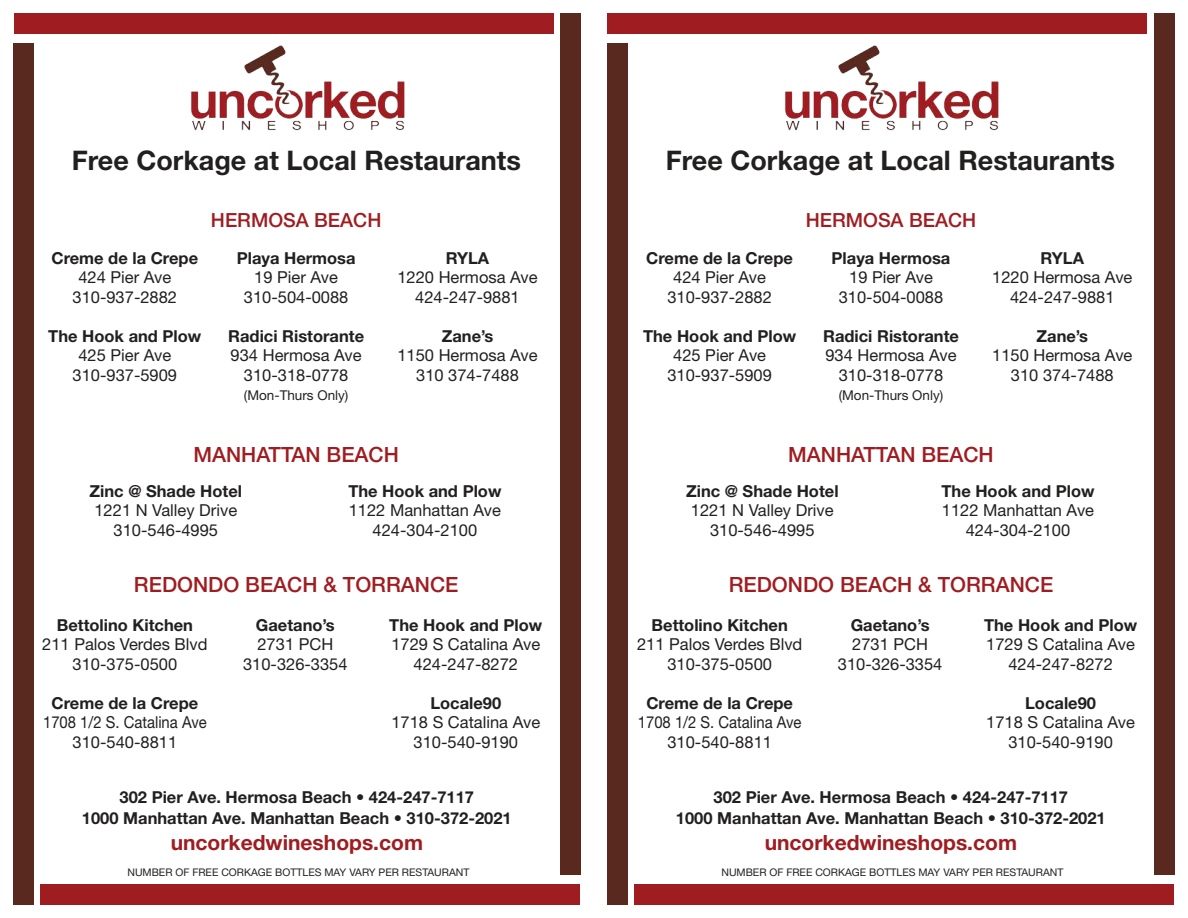
<style>
.page{position:relative;width:1188px;height:918px;background:#fff}
.page>*{position:absolute;margin:0;border:0;box-sizing:border-box;transform-origin:0 0}
.t1{font:700 27px "Helvetica Neue";color:#221f1f}
.t2{font:500 21px "Helvetica Neue";color:#9f1d21}
.t3{font:700 21px "Helvetica Neue";color:#9f1d21}
.t4{font:500 19.5px "Helvetica Neue";color:#9f1d21}
.t5{font:16.5px/19.5px "Helvetica Neue";color:#221f1f;text-align:center}
.t6{font:700 16.5px/21px "Helvetica Neue";color:#221f1f;text-align:center}
.t7{font:16.5px/19.5px "Helvetica Neue";color:#221f1f;text-align:center;scale:.9 1}
.t8{font:13.5px "Helvetica Neue";color:#221f1f}
.t9{font:10.5px "Helvetica Neue";color:#221f1f}
</style>
<div class="page">
<img style="left:191px;top:46px;width:214px;height:85px">
<img style="left:785px;top:46px;width:214px;height:85px">
<div style="left:14px;top:13px;width:540px;height:21px;background:#9f1d21"></div>
<div style="left:608px;top:13px;width:540px;height:21px;background:#9f1d21"></div>
<div style="left:41px;top:884px;width:540px;height:20px;background:#9f1d21"></div>
<div style="left:635px;top:884px;width:540px;height:20px;background:#9f1d21"></div>
<div style="left:14px;top:43px;width:20px;height:861px;background:#59281f"></div>
<div style="left:608px;top:43px;width:20px;height:861px;background:#59281f"></div>
<div style="left:560px;top:13px;width:21px;height:862px;background:#59281f"></div>
<div style="left:1154px;top:13px;width:21px;height:862px;background:#59281f"></div>
<h1 class="t1" style="left:72px;top:150px;width:451px">Free Corkage at Local Restaurants</h1>
<h1 class="t1" style="left:666px;top:150px;width:451px">Free Corkage at Local Restaurants</h1>
<p class="t4" style="left:806px;top:209px;width:172px">HERMOSA BEACH</p>
<p class="t4" style="left:211px;top:209px;width:172px">HERMOSA BEACH</p>
<p class="t6" style="left:51px;top:249px;width:148px">Creme de la Crepe</p>
<p class="t5" style="left:73px;top:269px;width:106px">424 Pier Ave<br>310-937-2882</p>
<p class="t6" style="left:48px;top:327px;width:155px">The Hook and Plow</p>
<p class="t5" style="left:73px;top:347px;width:106px">425 Pier Ave<br>310-937-5909</p>
<p class="t6" style="left:237px;top:249px;width:120px">Playa Hermosa</p>
<p class="t5" style="left:244px;top:269px;width:106px">19 Pier Ave<br>310-504-0088</p>
<p class="t6" style="left:228px;top:327px;width:137px">Radici Ristorante</p>
<p class="t5" style="left:231px;top:347px;width:133px">934 Hermosa Ave<br>310-318-0778</p>
<p class="t8" style="left:244px;top:390px;width:106px">(Mon-Thurs Only)</p>
<p class="t6" style="left:446px;top:249px;width:45px">RYLA</p>
<p class="t5" style="left:397px;top:269px;width:142px">1220 Hermosa Ave<br>424-247-9881</p>
<p class="t6" style="left:442px;top:327px;width:53px">Zane’s</p>
<p class="t5" style="left:397px;top:347px;width:142px">1150 Hermosa Ave<br>310 374-7488</p>
<p class="t2" style="left:193px;top:443px;width:207px">MANHATTAN BEACH</p>
<p class="t6" style="left:90px;top:482px;width:154px">Zinc @ Shade Hotel</p>
<p class="t5" style="left:94px;top:502px;width:144px">1221 N Valley Drive<br>310-546-4995</p>
<p class="t6" style="left:348px;top:482px;width:155px">The Hook and Plow</p>
<p class="t5" style="left:349px;top:502px;width:154px">1122 Manhattan Ave<br>424-304-2100</p>
<p class="t2" style="left:134px;top:573px;width:326px">REDONDO BEACH &amp; TORRANCE</p>
<p class="t6" style="left:57px;top:616px;width:138px">Bettolino Kitchen</p>
<p class="t5" style="left:42px;top:636px;width:167px">211 Palos Verdes Blvd<br>310-375-0500</p>
<p class="t6" style="left:52px;top:694px;width:148px">Creme de la Crepe</p>
<p class="t7" style="left:43px;top:714px;width:183px">1708 1/2 S. Catalina Ave<br>310-540-8811</p>
<p class="t6" style="left:256px;top:616px;width:80px">Gaetano’s</p>
<p class="t5" style="left:243px;top:636px;width:106px">2731 PCH<br>310-326-3354</p>
<p class="t6" style="left:389px;top:616px;width:155px">The Hook and Plow</p>
<p class="t5" style="left:391px;top:636px;width:150px">1729 S Catalina Ave<br>424-247-8272</p>
<p class="t6" style="left:430px;top:694px;width:72px">Locale90</p>
<p class="t5" style="left:391px;top:714px;width:150px">1718 S Catalina Ave<br>310-540-9190</p>
<p class="t6" style="left:82px;top:788px;width:431px">302 Pier Ave. Hermosa Beach • 424-247-7117<br>1000 Manhattan Ave. Manhattan Beach • 310-372-2021</p>
<p class="t3" style="left:171px;top:835px;width:254px">uncorkedwineshops.com</p>
<p class="t6" style="left:646px;top:249px;width:148px">Creme de la Crepe</p>
<p class="t5" style="left:667px;top:269px;width:106px">424 Pier Ave<br>310-937-2882</p>
<p class="t6" style="left:643px;top:327px;width:155px">The Hook and Plow</p>
<p class="t5" style="left:667px;top:347px;width:106px">425 Pier Ave<br>310-937-5909</p>
<p class="t6" style="left:832px;top:249px;width:120px">Playa Hermosa</p>
<p class="t5" style="left:839px;top:269px;width:106px">19 Pier Ave<br>310-504-0088</p>
<p class="t6" style="left:823px;top:327px;width:137px">Radici Ristorante</p>
<p class="t5" style="left:825px;top:347px;width:133px">934 Hermosa Ave<br>310-318-0778</p>
<p class="t8" style="left:839px;top:390px;width:106px">(Mon-Thurs Only)</p>
<p class="t6" style="left:1041px;top:249px;width:45px">RYLA</p>
<p class="t5" style="left:992px;top:269px;width:142px">1220 Hermosa Ave<br>424-247-9881</p>
<p class="t6" style="left:1037px;top:327px;width:53px">Zane’s</p>
<p class="t5" style="left:992px;top:347px;width:142px">1150 Hermosa Ave<br>310 374-7488</p>
<p class="t2" style="left:788px;top:443px;width:207px">MANHATTAN BEACH</p>
<p class="t6" style="left:686px;top:482px;width:154px">Zinc @ Shade Hotel</p>
<p class="t5" style="left:691px;top:502px;width:144px">1221 N Valley Drive<br>310-546-4995</p>
<p class="t6" style="left:941px;top:482px;width:155px">The Hook and Plow</p>
<p class="t5" style="left:942px;top:502px;width:154px">1122 Manhattan Ave<br>424-304-2100</p>
<p class="t2" style="left:729px;top:573px;width:326px">REDONDO BEACH &amp; TORRANCE</p>
<p class="t6" style="left:652px;top:616px;width:138px">Bettolino Kitchen</p>
<p class="t5" style="left:637px;top:636px;width:167px">211 Palos Verdes Blvd<br>310-375-0500</p>
<p class="t6" style="left:646px;top:694px;width:148px">Creme de la Crepe</p>
<p class="t7" style="left:638px;top:714px;width:183px">1708 1/2 S. Catalina Ave<br>310-540-8811</p>
<p class="t6" style="left:851px;top:616px;width:80px">Gaetano’s</p>
<p class="t5" style="left:838px;top:636px;width:106px">2731 PCH<br>310-326-3354</p>
<p class="t6" style="left:984px;top:616px;width:155px">The Hook and Plow</p>
<p class="t5" style="left:986px;top:636px;width:150px">1729 S Catalina Ave<br>424-247-8272</p>
<p class="t6" style="left:1025px;top:694px;width:72px">Locale90</p>
<p class="t5" style="left:986px;top:714px;width:150px">1718 S Catalina Ave<br>310-540-9190</p>
<p class="t6" style="left:676px;top:788px;width:431px">302 Pier Ave. Hermosa Beach • 424-247-7117<br>1000 Manhattan Ave. Manhattan Beach • 310-372-2021</p>
<p class="t3" style="left:765px;top:835px;width:254px">uncorkedwineshops.com</p>
<p class="t9" style="left:127px;top:868px;width:343px">NUMBER OF FREE CORKAGE BOTTLES MAY VARY PER RESTAURANT</p>
<p class="t9" style="left:721px;top:868px;width:343px">NUMBER OF FREE CORKAGE BOTTLES MAY VARY PER RESTAURANT</p>
</div>
